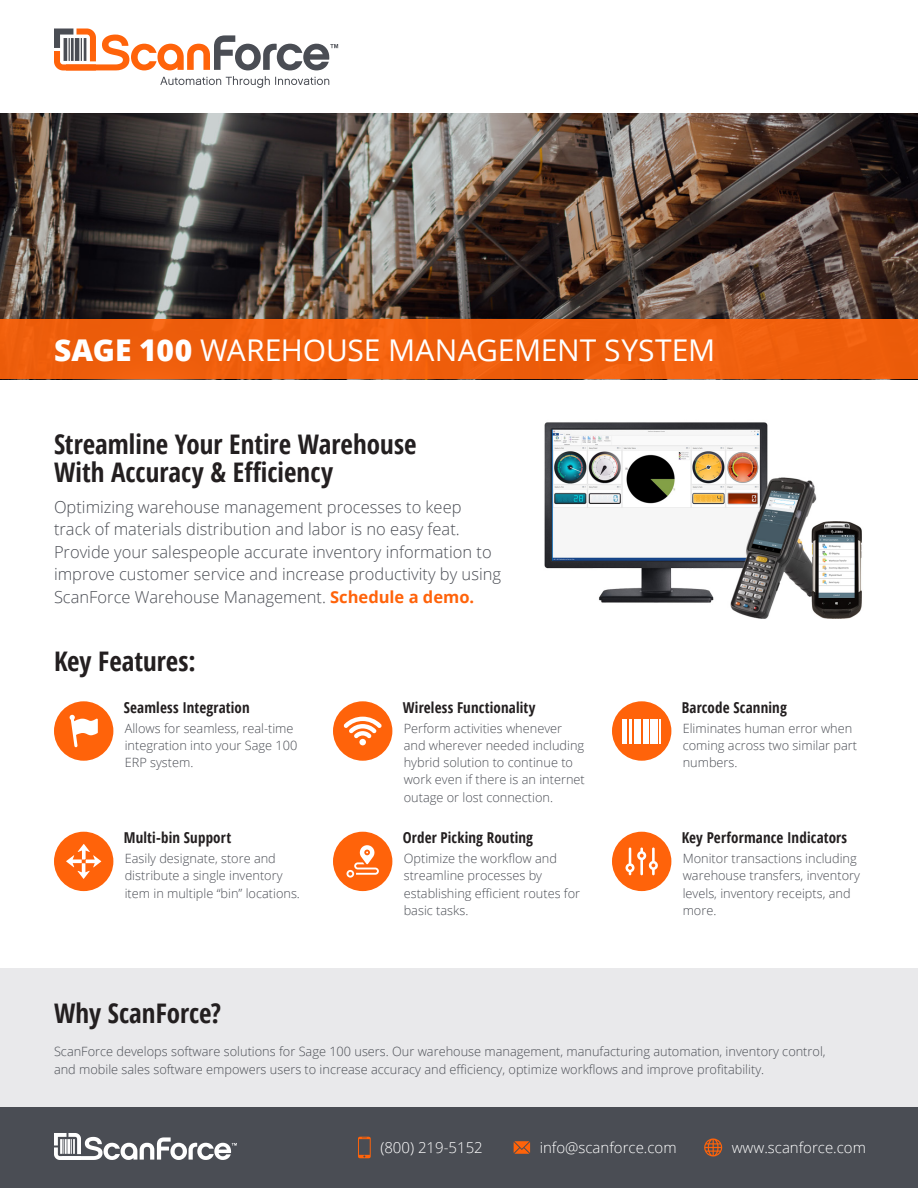
<style>
.page{position:relative;width:918px;height:1188px;background:#fff}
.page>*{position:absolute;margin:0;border:0;box-sizing:border-box;transform-origin:0 0}
.t1{font:30px "Open Sans";letter-spacing:-.005em;color:#fff}
.t2{font:700 condensed 27px/28.5px "Open Sans";color:#231f20}
.t3{font:300 16.5px/22.5px "Open Sans";color:#4a4d54}
.t4{font:700 condensed 15px "Open Sans";letter-spacing:.01em;color:#231f20}
.t5{font:300 15px "Open Sans";color:#fff}
.t6{font:300 12.75px/17.2px "Open Sans";color:#4a4d54}
.s1{font-weight:800}
.s2{font-weight:700;color:#ff630a}
</style>
<div class="page">
<img style="left:0;top:113px;width:918px;height:207px">
<div style="left:0;top:320px;width:918px;height:59px;background:#ef5e0c"></div>
<svg style="left:54px;top:29px;width:284px;height:41px"></svg>
<svg style="left:160px;top:76px;width:169px;height:12px"></svg>
<div style="left:0;top:1107px;width:918px;height:81px;background:#4a4d54"></div>
<svg style="left:54px;top:1133px;width:183px;height:27px"></svg>
<hr style="left:60px;top:1139px;width:3px;height:15px;background:#fff">
<div style="left:54px;top:701px;width:59px;height:60px;background:#ff630a;border-radius:50%"></div>
<div style="left:0;top:969px;width:918px;height:138px;background:#e9e9eb"></div>
<svg style="left:358px;top:1137px;width:13px;height:21px"></svg>
<svg style="left:514px;top:1141px;width:16px;height:13px"></svg>
<svg style="left:704px;top:1138px;width:18px;height:18px"></svg>
<div style="left:333px;top:701px;width:59px;height:60px;background:#ff630a;border-radius:50%"></div>
<div style="left:612px;top:701px;width:59px;height:60px;background:#ff630a;border-radius:50%"></div>
<div style="left:54px;top:832px;width:59px;height:59px;background:#ff630a;border-radius:50%"></div>
<div style="left:333px;top:832px;width:59px;height:59px;background:#ff630a;border-radius:50%"></div>
<div style="left:612px;top:832px;width:59px;height:59px;background:#ff630a;border-radius:50%"></div>
<svg style="left:70px;top:715px;width:28px;height:32px"></svg>
<div style="left:359px;top:739px;width:7px;height:6px;background:#fff;border-radius:50%"></div>
<svg style="left:344px;top:717px;width:38px;height:21px"></svg>
<hr style="left:623px;top:719px;width:4px;height:24px;background:#fff">
<hr style="left:651px;top:719px;width:4px;height:24px;background:#fff">
<hr style="left:630px;top:719px;width:2px;height:24px;background:#fff">
<hr style="left:643px;top:719px;width:2px;height:24px;background:#fff">
<hr style="left:647px;top:719px;width:2px;height:24px;background:#fff">
<hr style="left:656px;top:719px;width:2px;height:24px;background:#fff">
<svg style="left:660px;top:719px;width:1px;height:24px"></svg>
<div style="left:635px;top:719px;width:6px;height:24px;background:#fff"></div>
<svg style="left:346px;top:845px;width:33px;height:33px"></svg>
<svg style="left:626px;top:848px;width:32px;height:27px"></svg>
<svg style="left:66px;top:844px;width:35px;height:35px"></svg>
<img style="left:544px;top:422px;width:318px;height:197px">
<p class="t1" style="left:54px;top:329px;width:663px"><span class="s1">SAGE 100</span> WAREHOUSE MANAGEMENT SYSTEM</p>
<p class="t2" style="left:54px;top:429px;width:364px">Streamline Your Entire Warehouse<br>With Accuracy &amp; Efficiency</p>
<p class="t3" style="left:54px;top:495px;width:449px">Optimizing warehouse management processes to keep track of materials distribution and labor is no easy feat.<br>Provide your salespeople accurate inventory information to improve customer service and increase productivity by using ScanForce Warehouse Management. <span class="s2">Schedule a demo.</span></p>
<p class="t2" style="left:54px;top:647px;width:143px">Key Features:</p>
<p class="t4" style="left:124px;top:697px;width:128px">Seamless Integration</p>
<p class="t6" style="left:125px;top:719px;width:174px">Allows for seamless, real-time integration into your Sage 100<br>ERP system.</p>
<p class="t4" style="left:124px;top:827px;width:109px">Multi-bin Support</p>
<p class="t6" style="left:125px;top:849px;width:177px">Easily designate, store and distribute a single inventory item in multiple “bin” locations.</p>
<p class="t4" style="left:403px;top:697px;width:134px">Wireless Functionality</p>
<p class="t6" style="left:404px;top:719px;width:183px">Perform activities whenever and wherever needed including hybrid solution to continue to work even if there is an internet outage or lost connection.</p>
<p class="t4" style="left:403px;top:827px;width:132px">Order Picking Routing</p>
<p class="t6" style="left:404px;top:849px;width:178px">Optimize the workflow and streamline processes by establishing efficient routes for basic tasks.</p>
<p class="t4" style="left:682px;top:697px;width:107px">Barcode Scanning</p>
<p class="t6" style="left:683px;top:719px;width:176px">Eliminates human error when coming across two similar part numbers.</p>
<p class="t4" style="left:682px;top:827px;width:167px">Key Performance Indicators</p>
<p class="t6" style="left:683px;top:849px;width:179px">Monitor transactions including warehouse transfers, inventory levels, inventory receipts, and more.</p>
<p class="t2" style="left:54px;top:998px;width:169px">Why ScanForce?</p>
<p class="t6" style="left:54px;top:1043px;width:773px">ScanForce develops software solutions for Sage 100 users. Our warehouse management, manufacturing automation, inventory control, and mobile sales software empowers users to increase accuracy and efficiency, optimize workflows and improve profitability.</p>
<p class="t5" style="left:380px;top:1138px;width:104px">(800) 219-5152</p>
<p class="t5" style="left:540px;top:1137px;width:138px">info@scanforce.com</p>
<p class="t5" style="left:732px;top:1137px;width:136px">www.scanforce.com</p>
</div>
